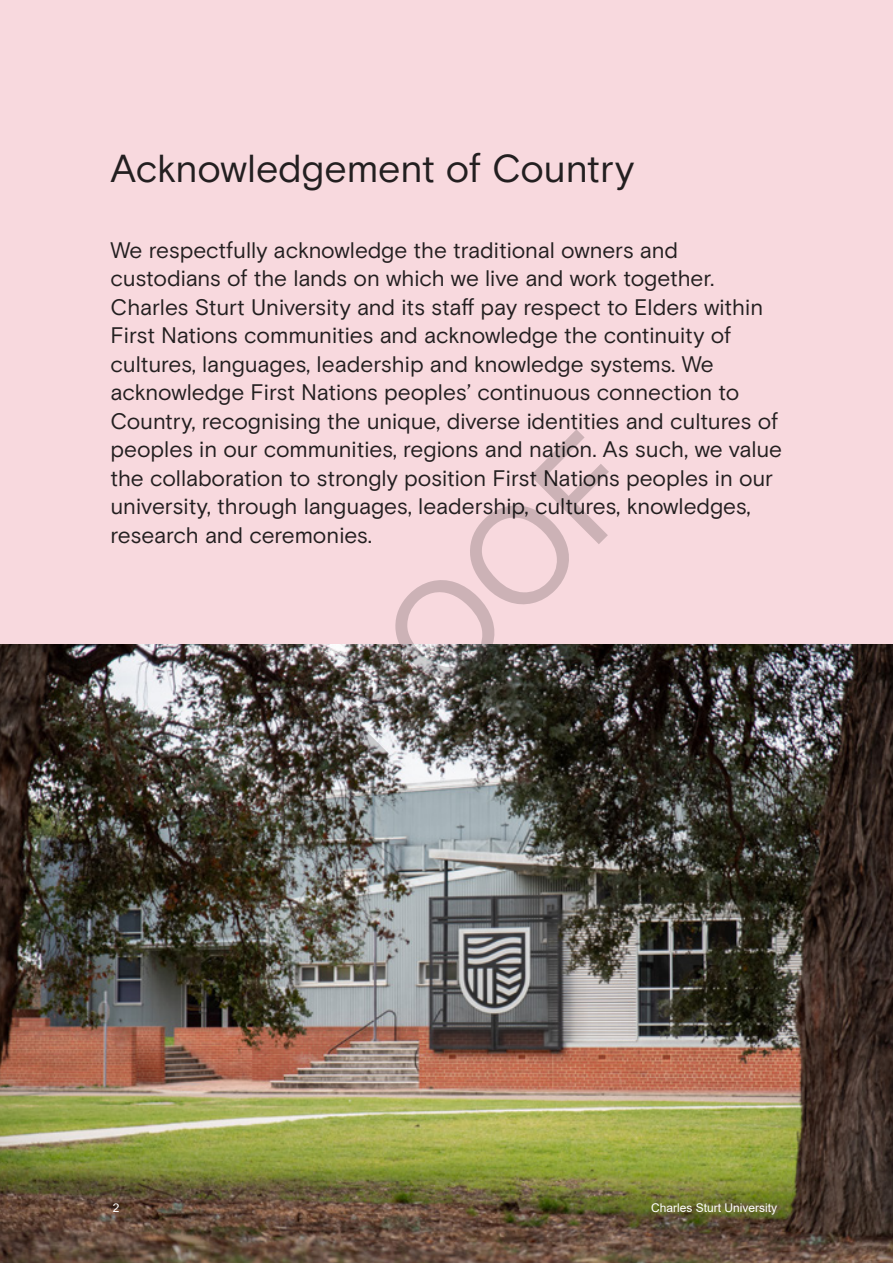
<style>
.page{position:relative;width:893px;height:1263px;background:#f8d9de}
.page>*{position:absolute;margin:0;border:0;box-sizing:border-box;transform-origin:0 0}
.t1{font:135.6px "Arial";color:rgb(0 0 0/.18)}
.Heading_1{font:39px "Basis Grotesque";letter-spacing:-.01em;color:#231f20}
.Acknowledgement{font:22.5px/28.5px "Basis Grotesque";letter-spacing:-.005em;color:#231f20}
.t2{font:12px "Arial";color:#fff}
</style>
<div class="page">
<img style="left:0;top:644px;width:893px;height:619px">
<p class="Heading_1" style="left:111px;top:146px;width:525px">Acknowledgement of Country</p>
<p class="Acknowledgement" style="left:111px;top:235px;width:673px">We respectfully acknowledge the traditional owners and custodians of the lands on which we live and work together.<br>Charles Sturt University and its staff pay respect to Elders within First Nations communities and acknowledge the continuity of cultures, languages, leadership and knowledge systems. We acknowledge First Nations peoples’ continuous connection to Country, recognising the unique, diverse identities and cultures of peoples in our communities, regions and nation. As such, we value the collaboration to strongly position First Nations peoples in our university, through languages, leadership, cultures, knowledges, research and ceremonies.</p>
<h1 class="t1" style="left:209px;top:735px;width:484px;rotate:-45deg">PROOF</h1>
<p class="t2" style="left:113px;top:1200px;width:8px">2</p>
<p class="t2" style="left:651px;top:1200px;width:128px">Charles Sturt University</p>
</div>
